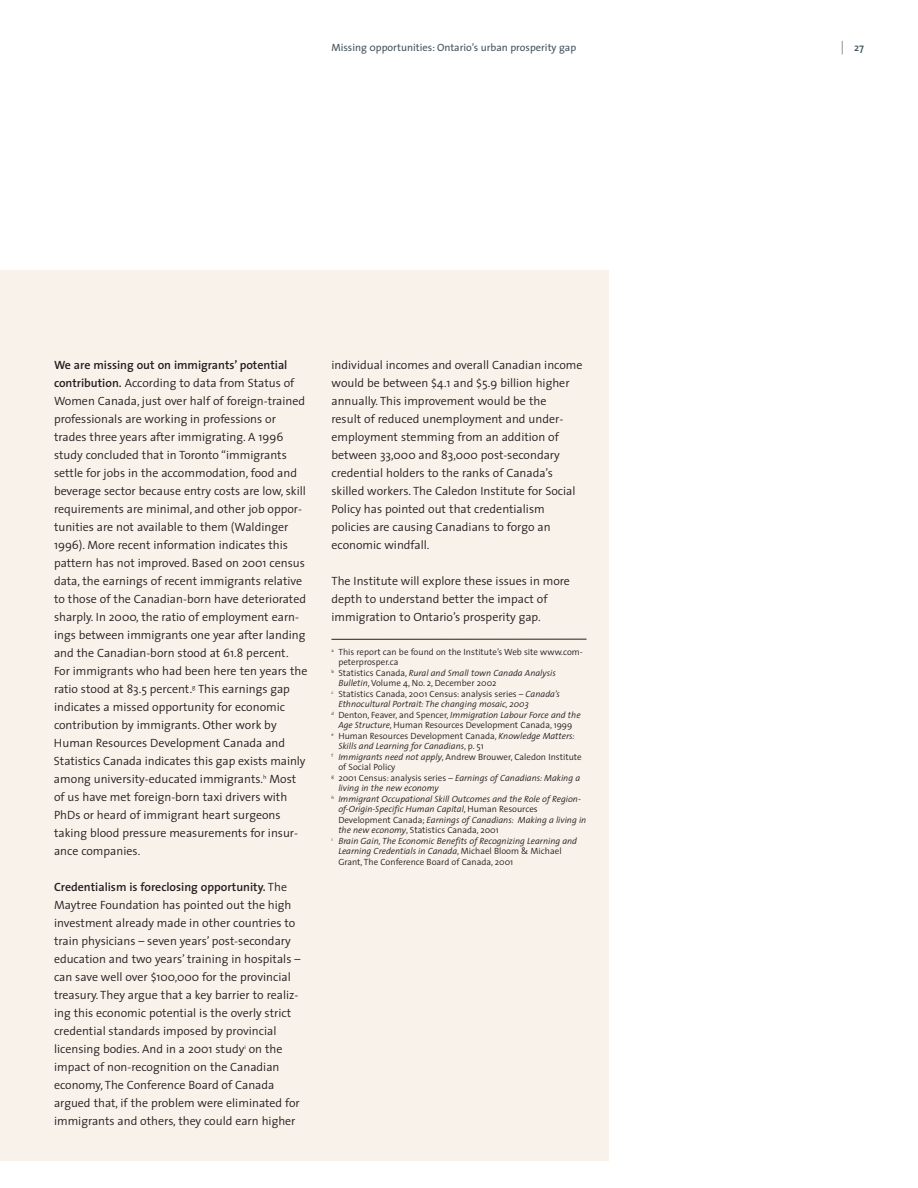
<style>
.page{position:relative;width:918px;height:1188px;background:#fff}
.page>*{position:absolute;margin:0;border:0;box-sizing:border-box;transform-origin:0 0}
.t1{font:300 12px/18px "The Sans";color:#231f20}
.t2{font:10.5px "The Sans";color:#42535d}
.t3{font:600 10.5px "The Sans";color:#42535d}
.t4{font:italic 300 9px "The Sans";color:#231f20}
.t5{font:300 9px "The Sans";color:#231f20}
.s1{font-weight:200;font-size:13.5px}
.s2{font-weight:600}
.s3{font-style:normal}
.s4{font-style:italic}
</style>
<div class="page">
<div style="left:0;top:270px;width:609px;height:891px;background:#f8f2ea"></div>
<hr style="left:331px;top:639px;width:256px;height:1px;background:#231f20">
<p class="t2" style="left:331px;top:43px;width:246px">Missing 0pportunities: Ontario’s urban prosperity gap</p>
<p class="t3" style="left:841px;top:43px;width:25px"><span class="s1">|</span> 27</p>
<p class="t1" style="left:54px;top:359px;width:255px"><span class="s2">We are missing out on immigrants’ potential contribution.</span> According to data from Status of Women Canada, just over half of foreign-trained professionals are working in professions or trades three years after immigrating. A 1996 study concluded that in Toronto “immigrants settle for jobs in the accommodation, food and beverage sector because entry costs are low, skill requirements are minimal, and other job oppor&shy;tunities are not available to them (Waldinger 1996). More recent information indicates this pattern has not improved. Based on 2001 census data, the earnings of recent immigrants relative to those of the Canadian-born have deteriorated sharply. In 2000, the ratio of employment earn&shy;ings between immigrants one year after landing and the Canadian-born stood at 61.8 percent.<br>For immigrants who had been here ten years the ratio stood at 83.5 percent.<sup>g</sup> This earnings gap indicates a missed opportunity for economic contribution by immigrants. Other work by Human Resources Development Canada and Statistics Canada indicates this gap exists mainly among university-educated immigrants.<sup>h</sup> Most of us have met foreign-born taxi drivers with PhDs or heard of immigrant heart surgeons taking blood pressure measurements for insur&shy;ance companies.</p>
<p class="t1" style="left:54px;top:881px;width:248px"><span class="s2">Credentialism is foreclosing opportunity.</span> The Maytree Foundation has pointed out the high investment already made in other countries to train physicians – seven years’ post-secondary education and two years’ training in hospitals – can save well over $100,000 for the provincial treasury. They argue that a key barrier to realiz&shy;ing this economic potential is the overly strict credential standards imposed by provincial licensing bodies. And in a 2001 study<sup>i</sup> on the impact of non-recognition on the Canadian economy, The Conference Board of Canada argued that, if the problem were eliminated for immigrants and others, they could earn higher</p>
<p class="t1" style="left:332px;top:359px;width:253px">individual incomes and overall Canadian income would be between $4.1 and $5.9 billion higher annually. This improvement would be the<br>result of reduced unemployment and under&shy;employment stemming from an addition of between 33,000 and 83,000 post-secondary credential holders to the ranks of Canada’s skilled workers. The Caledon Institute for Social Policy has pointed out that credentialism policies are causing Canadians to forgo an economic windfall.</p>
<p class="t1" style="left:332px;top:575px;width:240px">The Institute will explore these issues in more depth to understand better the impact of immigration to Ontario’s prosperity gap.</p>
<p class="t5" style="left:331px;top:649px;width:253px"><sup>a</sup> This report can be found on the Institute’s Web site www.com-</p>
<p class="t5" style="left:338px;top:659px;width:62px">peterprosper.ca</p>
<p class="t4" style="left:331px;top:670px;width:226px"><sup>b</sup> <span class="s3">Statistics Canada,</span> Rural and Small town Canada Analysis</p>
<p class="t5" style="left:338px;top:680px;width:160px"><span class="s4">Bulletin</span>, Volume 4, No. 2, December 2002</p>
<p class="t5" style="left:331px;top:691px;width:230px"><sup>c</sup> Statistics Canada, 2001 Census: analysis series – <span class="s4">Canada’s</span></p>
<p class="t4" style="left:338px;top:701px;width:192px">Ethnocultural Portrait: The changing mosaic, 2003</p>
<p class="t4" style="left:331px;top:712px;width:251px"><sup>d</sup> <span class="s3">Denton, Feaver, and Spencer,</span> Immigration Labour Force and the</p>
<p class="t5" style="left:338px;top:722px;width:236px"><span class="s4">Age Structure</span>, Human Resources Development Canada, 1999</p>
<p class="t5" style="left:331px;top:733px;width:245px"><sup>e</sup> Human Resources Development Canada, <span class="s4">Knowledge Matters:</span></p>
<p class="t4" style="left:338px;top:743px;width:147px">Skills and Learning for Canadians<span class="s3">, p. 51</span></p>
<p class="t5" style="left:331px;top:754px;width:252px"><sup>f</sup> <span class="s4">Immigrants need not apply</span>, Andrew Brouwer, Caledon Institute</p>
<p class="t5" style="left:338px;top:764px;width:59px">of Social Policy</p>
<p class="t4" style="left:331px;top:775px;width:250px"><sup>g</sup> <span class="s3">2001 Census: analysis series –</span> Earnings of Canadians: Making a</p>
<p class="t4" style="left:338px;top:785px;width:102px">living in the new economy</p>
<p class="t4" style="left:331px;top:796px;width:251px"><sup>h</sup> Immigrant Occupational Skill Outcomes and the Role of Region-</p>
<p class="t4" style="left:338px;top:806px;width:201px">of-Origin-Specific Human Capital<span class="s3">, Human Resources</span></p>
<p class="t4" style="left:338px;top:817px;width:249px"><span class="s3">Development Canada;</span> Earnings of Canadians: Making a living in</p>
<p class="t5" style="left:338px;top:827px;width:162px"><span class="s4">the new economy</span>, Statistics Canada, 2001</p>
<p class="t4" style="left:331px;top:838px;width:247px"><sup>i</sup> Brain Gain, The Economic Benefits of Recognizing Learning and</p>
<p class="t4" style="left:338px;top:848px;width:225px">Learning Credentials in Canada<span class="s3">, Michael Bloom &amp; Michael</span></p>
<p class="t5" style="left:338px;top:859px;width:176px">Grant, The Conference Board of Canada, 2001</p>
</div>
